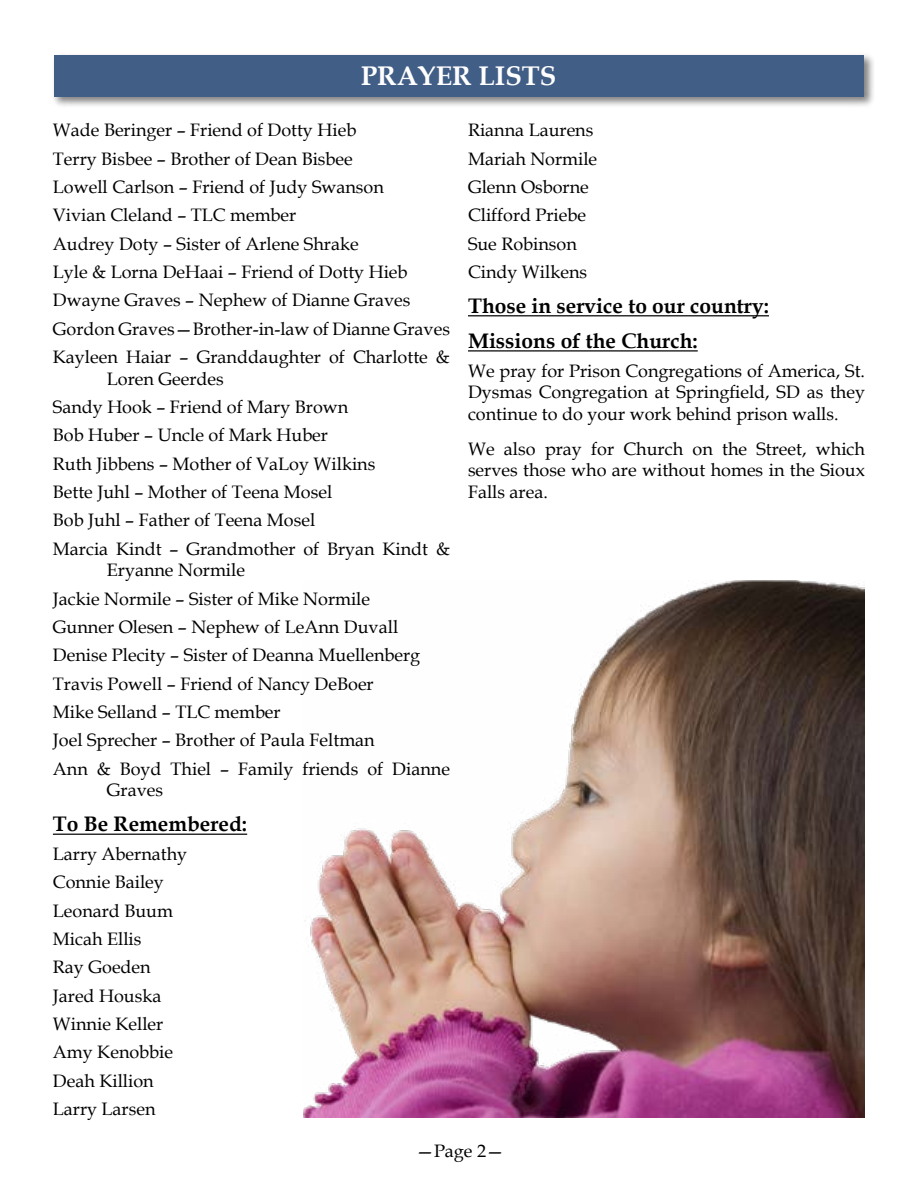
<style>
.page{position:relative;width:918px;height:1188px;background:#fff}
.page>*{position:absolute;margin:0;border:0;box-sizing:border-box;transform-origin:0 0}
.t1{font:700 27px "Book Antiqua";color:#fff}
.t2{font:700 21px/35.1px "Book Antiqua";color:#000}
.t3{font:18px/28.3px "Book Antiqua";color:#000}
</style>
<div class="page">
<div style="left:51px;top:52px;width:824px;height:56px;background:#000;opacity:.5"></div>
<div style="left:54px;top:55px;width:810px;height:42px;background:#415e87"></div>
<img style="left:303px;top:580px;width:561px;height:537px">
<hr style="left:53px;top:834px;width:194px;height:1px;background:#000">
<hr style="left:468px;top:315px;width:301px;height:1px;background:#000">
<hr style="left:468px;top:350px;width:230px;height:2px;background:#000">
<h1 class="t1" style="left:361px;top:58px;width:197px">PRAYER LISTS</h1>
<p class="t3" style="left:53px;top:116px;width:399px">Wade Beringer – Friend of Dotty Hieb<br>Terry Bisbee – Brother of Dean Bisbee<br>Lowell Carlson – Friend of Judy Swanson<br>Vivian Cleland – TLC member<br>Audrey Doty – Sister of Arlene Shrake<br>Lyle &amp; Lorna DeHaai – Friend of Dotty Hieb Dwayne Graves – Nephew of Dianne Graves Gordon Graves—Brother-in-law of Dianne Graves Kayleen Haiar – Granddaughter of Charlotte &amp;</p>
<p class="t3" style="left:53px;top:364px;width:399px;text-indent:54px">Loren Geerdes<br>Sandy Hook – Friend of Mary Brown<br>Bob Huber – Uncle of Mark Huber<br>Ruth Jibbens – Mother of VaLoy Wilkins<br>Bette Juhl – Mother of Teena Mosel<br>Bob Juhl – Father of Teena Mosel<br>Marcia Kindt – Grandmother of Bryan Kindt &amp;</p>
<p class="t3" style="left:53px;top:556px;width:399px;text-indent:54px">Eryanne Normile<br>Jackie Normile – Sister of Mike Normile<br>Gunner Olesen – Nephew of LeAnn Duvall Denise Plecity – Sister of Deanna Muellenberg Travis Powell – Friend of Nancy DeBoer<br>Mike Selland – TLC member<br>Joel Sprecher – Brother of Paula Feltman<br>Ann &amp; Boyd Thiel – Family friends of Dianne</p>
<p class="t3" style="left:107px;top:776px;width:58px">Graves</p>
<p class="t2" style="left:53px;top:807px;width:196px">To Be Remembered:</p>
<p class="t3" style="left:53px;top:839px;width:136px">Larry Abernathy<br>Connie Bailey<br>Leonard Buum<br>Micah Ellis<br>Ray Goeden<br>Jared Houska<br>Winnie Keller<br>Amy Kenobbie<br>Deah Killion<br>Larry Larsen</p>
<p class="t3" style="left:468px;top:116px;width:131px">Rianna Laurens<br>Mariah Normile<br>Glenn Osborne<br>Clifford Priebe<br>Sue Robinson<br>Cindy Wilkens</p>
<p class="t2" style="left:468px;top:288px;width:302px">Those in service to our country:<br>Missions of the Church:</p>
<p class="t3" style="left:468px;top:359px;width:399px;line-height:21.6px;text-align:justify">We pray for Prison Congregations of America, St.<br>Dysmas Congregation at Springfield, SD as they continue to do your work behind prison walls.</p>
<p class="t3" style="left:468px;top:437px;width:399px;line-height:21.6px;text-align:justify">We also pray for Church on the Street, which serves those who are without homes in the Sioux Falls area.</p>
<p class="t3" style="left:416px;top:1136px;width:90px">—Page 2—</p>
</div>
